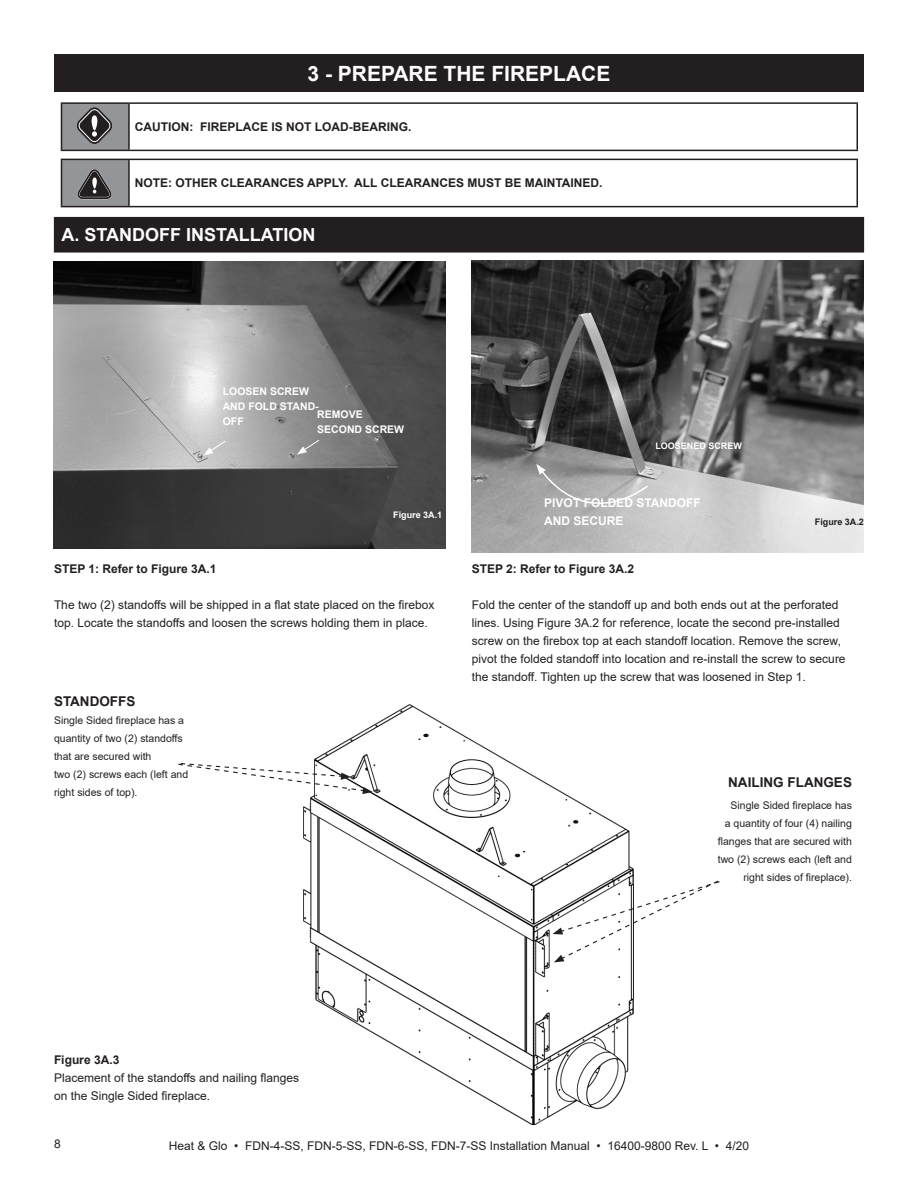
<style>
.page{position:relative;width:918px;height:1188px;background:#fff}
.page>*{position:absolute;margin:0;border:0;box-sizing:border-box;transform-origin:0 0}
.t1{font:700 21px "Arial";color:#fff}
.t2{font:700 18px "Arial";color:#fff}
.t3{font:700 13.5px "Arial";color:#231f20}
.t4{font:12px/18px "Arial";color:#231f20}
.t5{font:700 12px "Arial";color:#231f20}
.t6{font:700 12px "Arial";color:#fff}
.t7{font:10.5px/18px "Arial";color:#231f20}
.t8{font:700 10.5px/15px "Arial";color:#fff}
.t9{font:700 9px "Arial";color:#fff}
.t10{font:700 9px "Arial";color:#231f20}
.s1{font-weight:700}
</style>
<div class="page">
<div style="left:54px;top:55px;width:810px;height:37px;background:#231f20"></div>
<div style="left:62px;top:103px;width:67px;height:47px;background:#939598"></div>
<hr style="left:61px;top:102px;width:68px;height:2px;background:#231f20">
<hr style="left:61px;top:104px;width:1px;height:46px;background:#231f20">
<hr style="left:129px;top:102px;width:729px;height:2px;background:#231f20">
<hr style="left:128px;top:104px;width:2px;height:46px;background:#231f20">
<hr style="left:856px;top:104px;width:2px;height:46px;background:#231f20">
<hr style="left:61px;top:150px;width:68px;height:1px;background:#231f20">
<hr style="left:129px;top:150px;width:729px;height:1px;background:#231f20">
<svg style="left:77px;top:108px;width:35px;height:36px"></svg>
<div style="left:62px;top:159px;width:67px;height:48px;background:#939598"></div>
<hr style="left:61px;top:159px;width:68px;height:1px;background:#231f20">
<hr style="left:61px;top:160px;width:1px;height:46px;background:#231f20">
<hr style="left:129px;top:159px;width:729px;height:1px;background:#231f20">
<hr style="left:128px;top:160px;width:2px;height:46px;background:#231f20">
<hr style="left:856px;top:160px;width:2px;height:46px;background:#231f20">
<hr style="left:61px;top:206px;width:68px;height:1px;background:#231f20">
<hr style="left:129px;top:206px;width:729px;height:1px;background:#231f20">
<svg style="left:77px;top:169px;width:35px;height:30px"></svg>
<div style="left:54px;top:217px;width:810px;height:35px;background:#231f20"></div>
<img style="left:53px;top:261px;width:393px;height:288px">
<img style="left:472px;top:261px;width:392px;height:291px">
<img style="left:303px;top:704px;width:331px;height:421px">
<svg style="left:203px;top:440px;width:23px;height:15px"></svg>
<svg style="left:536px;top:464px;width:113px;height:70px;background:#b0b0b0"></svg>
<svg style="left:178px;top:762px;width:195px;height:32px"></svg>
<svg style="left:553px;top:880px;width:167px;height:82px"></svg>
<svg style="left:297px;top:439px;width:23px;height:16px"></svg>
<p class="t1" style="left:308px;top:59px;width:304px">3 - PREPARE THE FIREPLACE</p>
<p class="t5" style="left:135px;top:118px;width:278px">CAUTION: FIREPLACE IS NOT LOAD-BEARING.</p>
<p class="t5" style="left:135px;top:175px;width:469px">NOTE: OTHER CLEARANCES APPLY. ALL CLEARANCES MUST BE MAINTAINED.</p>
<p class="t2" style="left:62px;top:222px;width:255px">A. STANDOFF INSTALLATION</p>
<p class="t8" style="left:223px;top:384px;width:98px">LOOSEN SCREW<br>AND FOLD STAND-<br>OFF</p>
<p class="t8" style="left:317px;top:407px;width:47px">REMOVE</p>
<p class="t8" style="left:317px;top:422px;width:88px">SECOND SCREW</p>
<p class="t9" style="left:393px;top:509px;width:51px">Figure 3A.1</p>
<p class="t5" style="left:54px;top:561px;width:164px">STEP 1: Refer to Figure 3A.1</p>
<p class="t4" style="left:54px;top:596px;width:382px">The two (2) standoffs will be shipped in a flat state placed on the firebox top. Locate the standoffs and loosen the screws holding them in place.</p>
<p class="t3" style="left:54px;top:691px;width:83px">STANDOFFS</p>
<p class="t7" style="left:54px;top:711px;width:136px">Single Sided fireplace has a quantity of two (2) standoffs that are secured with<br>two (2) screws each (left and right sides of top).</p>
<p class="t9" style="left:655px;top:440px;width:88px">LOOSENED SCREW</p>
<p class="t6" style="left:544px;top:494px;width:158px">PIVOT FOLDED STANDOFF</p>
<p class="t6" style="left:544px;top:512px;width:81px">AND SECURE</p>
<p class="t10" style="left:815px;top:516px;width:51px">Figure 3A.2</p>
<p class="t5" style="left:472px;top:561px;width:164px">STEP 2: Refer to Figure 3A.2</p>
<p class="t4" style="left:472px;top:596px;width:375px">Fold the center of the standoff up and both ends out at the perforated lines. Using Figure 3A.2 for reference, locate the second pre-installed screw on the firebox top at each standoff location. Remove the screw, pivot the folded standoff into location and re-install the screw to secure the standoff. Tighten up the screw that was loosened in Step 1.</p>
<p class="t3" style="left:728px;top:773px;width:125px">NAILING FLANGES</p>
<p class="t7" style="left:718px;top:796px;width:136px;text-align:right">Single Sided fireplace has<br>a quantity of four (4) nailing flanges that are secured with two (2) screws each (left and right sides of fireplace).</p>
<p class="t4" style="left:54px;top:1051px;width:247px"><span class="s1">Figure 3A.3<br></span>Placement of the standoffs and nailing flanges on the Single Sided fireplace.</p>
<p class="t4" style="left:54px;top:1135px;width:8px">8</p>
<p class="t4" style="left:169px;top:1136px;width:582px">Heat &amp; Glo • FDN-4-SS, FDN-5-SS, FDN-6-SS, FDN-7-SS Installation Manual • 16400-9800 Rev. L • 4/20</p>
</div>
